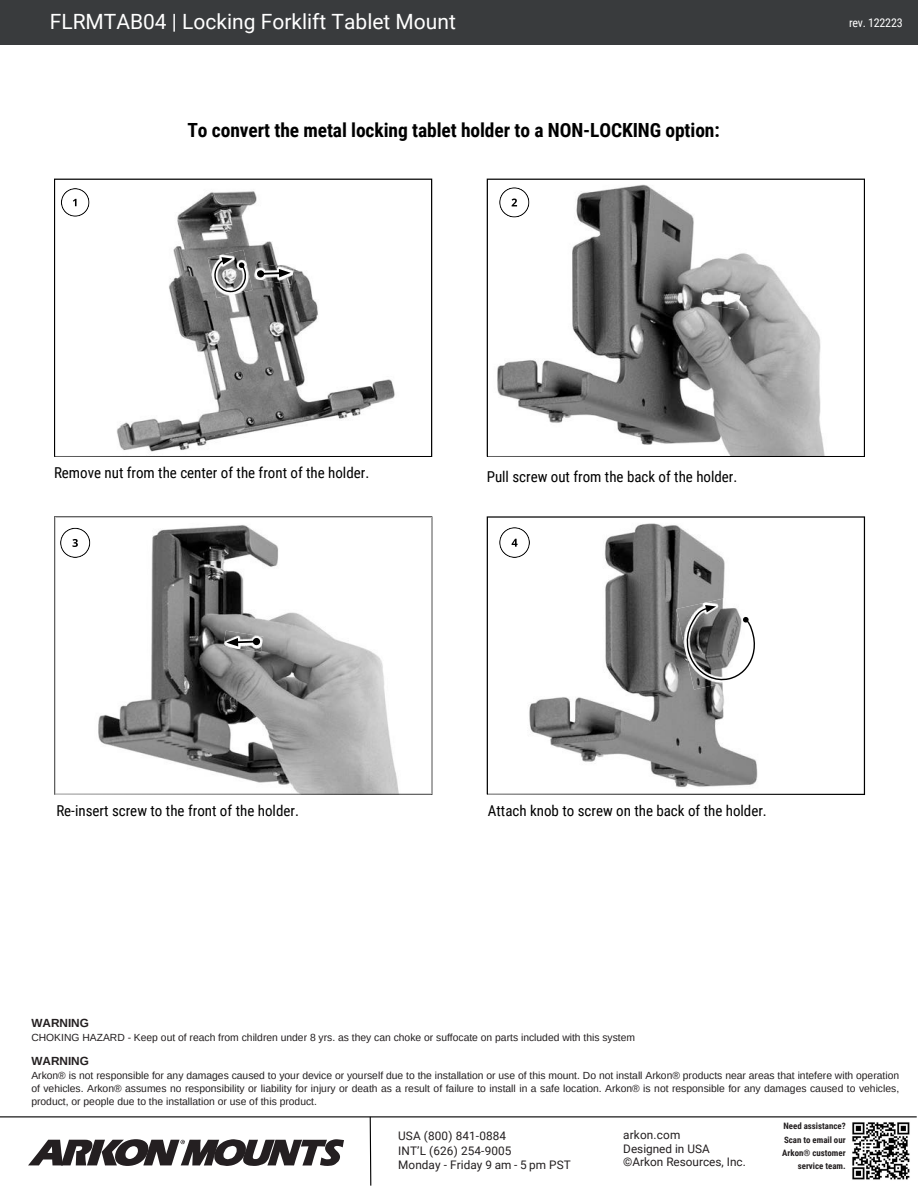
<style>
.page{position:relative;width:918px;height:1188px;background:#fff}
.page>*{position:absolute;margin:0;border:0;box-sizing:border-box;transform-origin:0 0}
.t1{font:21px "Roboto";color:#fff}
.t2{font:700 19.5px "Roboto Condensed";letter-spacing:-.005em;color:#000}
.t3{font:15px "Roboto Condensed";color:#000}
.t4{font:12px "Roboto Condensed";letter-spacing:-.02em;color:#fff}
.t5{font:11.85px/13.2px "Roboto";letter-spacing:.01em;color:#231f20}
.t6{font:700 11.85px "Arimo";color:#231f20}
.t7{font:10.35px/13.2px "Arimo";color:#231f20;text-align:justify}
.t8{font:700 8.85px/13.2px "Roboto Condensed";color:#231f20;text-align:right}
</style>
<div class="page">
<svg style="left:487px;top:179px;width:378px;height:278px"></svg>
<svg style="left:54px;top:179px;width:378px;height:278px"></svg>
<img style="left:55px;top:517px;width:377px;height:277px">
<svg style="left:487px;top:516px;width:378px;height:279px"></svg>
<img style="left:701px;top:288px;width:40px;height:22px">
<img style="left:254px;top:263px;width:40px;height:22px">
<svg style="left:257px;top:270px;width:7px;height:8px"></svg>
<svg style="left:260px;top:269px;width:31px;height:8px"></svg>
<img style="left:223px;top:631px;width:40px;height:21px">
<div style="left:253px;top:638px;width:7px;height:7px;background:#000;border-radius:50%"></div>
<svg style="left:226px;top:638px;width:31px;height:8px"></svg>
<img style="left:676px;top:593px;width:89px;height:97px">
<svg style="left:686px;top:605px;width:71px;height:76px"></svg>
<img style="left:208px;top:250px;width:44px;height:48px">
<svg style="left:214px;top:257px;width:33px;height:36px"></svg>
<svg style="left:28px;top:1139px;width:316px;height:27px"></svg>
<img style="left:844px;top:1117px;width:73px;height:63px">
<hr style="left:0;top:1116px;width:917px;height:1px;background:#000">
<svg style="left:369px;top:1116px;width:3px;height:70px"></svg>
<div style="left:0;top:0;width:918px;height:44px;background:#393b3d"></div>
<svg style="left:61px;top:188px;width:29px;height:29px"></svg>
<svg style="left:499px;top:187px;width:30px;height:31px"></svg>
<svg style="left:60px;top:528px;width:30px;height:30px"></svg>
<svg style="left:493px;top:525px;width:37px;height:33px"></svg>
<p class="t1" style="left:50px;top:10px;width:408px">FLRMTAB04 | Locking Forklift Tablet Mount</p>
<p class="t4" style="left:849px;top:16px;width:55px">rev. 122223</p>
<p class="t2" style="left:187px;top:119px;width:534px">To convert the metal locking tablet holder to a NON-LOCKING option:</p>
<p class="t3" style="left:54px;top:464px;width:317px">Remove nut from the center of the front of the holder.</p>
<p class="t3" style="left:487px;top:468px;width:252px">Pull screw out from the back of the holder.</p>
<p class="t3" style="left:56px;top:802px;width:244px">Re-insert screw to the front of the holder.</p>
<p class="t3" style="left:488px;top:802px;width:280px">Attach knob to screw on the back of the holder.</p>
<p class="t6" style="left:31px;top:1017px;width:59px">WARNING</p>
<p class="t6" style="left:31px;top:1054px;width:59px">WARNING</p>
<p class="t7" style="left:31px;top:1031px;width:605px">CHOKING HAZARD - Keep out of reach from children under 8 yrs. as they can choke or suffocate on parts included with this system</p>
<p class="t7" style="left:31px;top:1069px;width:869px">Arkon® is not responsible for any damages caused to your device or yourself due to the installation or use of this mount. Do not install Arkon® products near areas that intefere with operation of vehicles. Arkon® assumes no responsibility or liability for injury or death as a result of failure to install in a safe location. Arkon® is not responsible for any damages caused to vehicles, product, or people due to the installation or use of this product.</p>
<p class="t5" style="left:398px;top:1130px;width:110px">USA (800) 841-0884</p>
<p class="t5" style="left:398px;top:1144px;width:115px">INT’L (626) 254-9005</p>
<p class="t5" style="left:398px;top:1158px;width:174px">Monday - Friday 9 am - 5 pm PST</p>
<p class="t5" style="left:623px;top:1129px;width:59px">arkon.com</p>
<p class="t5" style="left:623px;top:1142px;width:124px">Designed in USA ©Arkon Resources, Inc.</p>
<p class="t8" style="left:782px;top:1120px;width:65px">Need assistance?<br>Scan to email our<br>Arkon® customer service team.</p>
</div>
